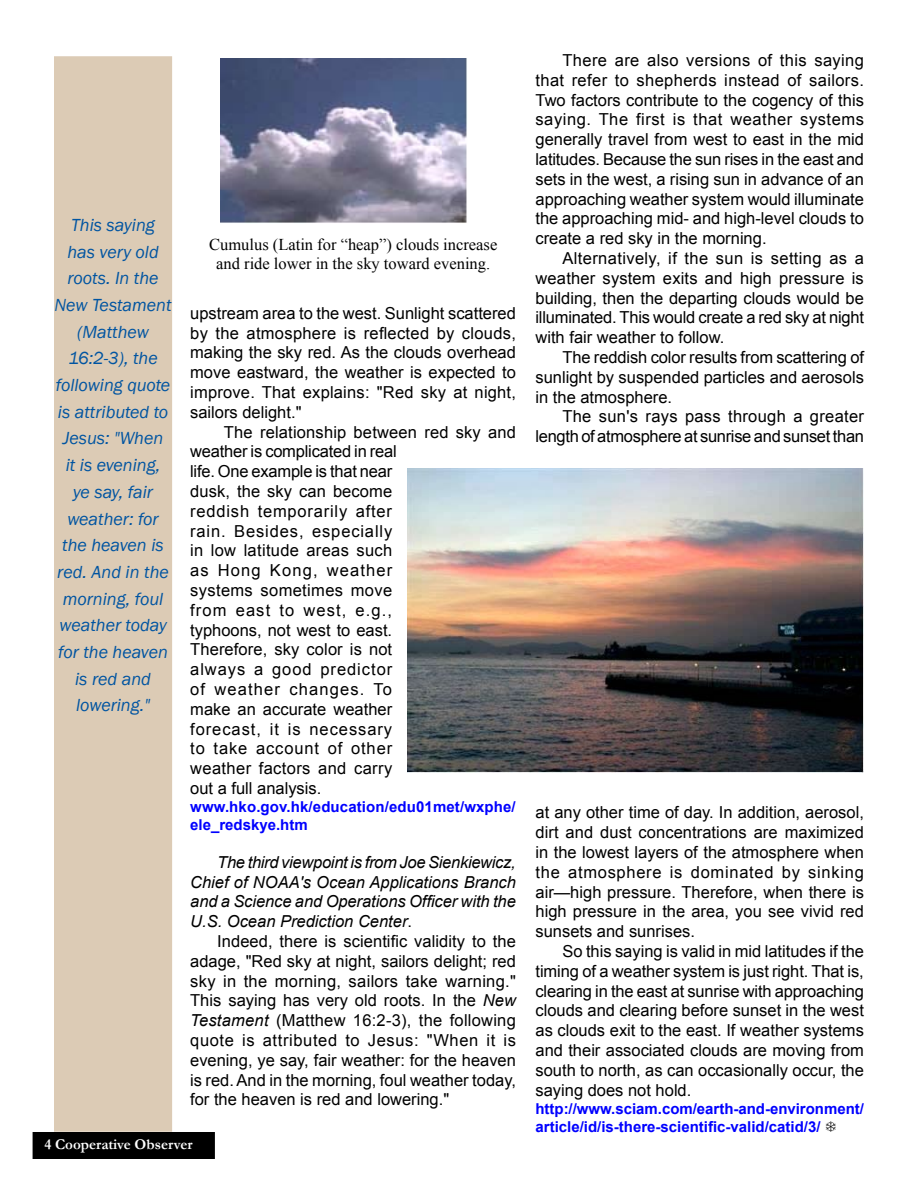
<style>
.page{position:relative;width:918px;height:1188px;background:#fff}
.page>*{position:absolute;margin:0;border:0;box-sizing:border-box;transform-origin:0 0}
.t1{font:italic 18px/26.7px "Franklin Gothic";color:#0054a1;text-align:center}
.t2{font:16.5px/19.8px "Arial";color:#000;text-align:justify}
.t3{font:16.5px/19.8px "Arial";letter-spacing:.02em;color:#000}
.t4{font:italic 16.5px/19.8px "Arial";letter-spacing:-.005em;color:#000;text-align:justify}
.t5{font:16.5px/19.8px "Arial";letter-spacing:-.02em;color:#000;text-align:right}
.t6{font:16.5px/19.8px "Times New Roman";color:#000;text-align:center}
.t7{font:700 15px/18px "Arial";color:#00f}
.t8{font:700 15px "Garamond";color:#fff}
.s1{font-style:normal}
.s2{font-style:italic}
</style>
<div class="page">
<div style="left:33px;top:1133px;width:181px;height:25px;background:#000"></div>
<div style="left:33px;top:1132px;width:182px;height:27px;border:2px solid #000"></div>
<img style="left:221px;top:59px;width:246px;height:164px">
<img style="left:407px;top:468px;width:457px;height:304px">
<div style="left:55px;top:57px;width:116px;height:1074px;background:#dccbb5"></div>
<div style="left:54px;top:56px;width:118px;height:1076px;border:2px solid #dccbb5"></div>
<p class="t1" style="left:54px;top:212px;width:119px">This saying<br>has very old roots. In the<br>New Testament (Matthew<br>16:2-3), the following quote is attributed to<br>Jesus: "When<br>it is evening,<br>ye say, fair weather: for the heaven is red. And in the morning, foul weather today for the heaven is red and lowering."</p>
<p class="t6" style="left:209px;top:234px;width:290px">Cumulus (Latin for “heap”) clouds increase and ride lower in the sky toward evening.</p>
<p class="t2" style="left:190px;top:303px;width:327px">upstream area to the west. Sunlight scattered by the atmosphere is reflected by clouds, making the sky red. As the clouds overhead move eastward, the weather is expected to improve. That explains: "Red sky at night, sailors delight."</p>
<p class="t3" style="left:190px;top:422px;width:327px;text-indent:34px">The relationship between red sky and weather is complicated in real<br>life. One example is that near<br>dusk, the sky can become<br>reddish temporarily after<br>rain. Besides, especially<br>in low latitude areas such<br>as Hong Kong, weather<br>systems sometimes move<br>from east to west, e.g.,<br>typhoons, not west to east.<br>Therefore, sky color is not<br>always a good predictor<br>of weather changes. To<br>make an accurate weather<br>forecast, it is necessary<br>to take account of other<br>weather factors and carry<br>out a full analysis.</p>
<p class="t7" style="left:190px;top:798px;width:327px">www.hko.gov.hk/education/edu01met/wxphe/ ele_redskye.htm</p>
<p class="t4" style="left:190px;top:852px;width:327px;text-indent:27px">The third viewpoint is from Joe Sienkiewicz, Chief of NOAA's Ocean Applications Branch and a Science and Operations Officer with the U.S. Ocean Prediction Center<span class="s1">.</span></p>
<p class="t2" style="left:190px;top:932px;width:327px;text-indent:27px">Indeed, there is scientific validity to the adage, "Red sky at night, sailors delight; red sky in the morning, sailors take warning." This saying has very old roots. In the <span class="s2">New Testament</span> (Matthew 16:2-3), the following quote is attributed to Jesus: "When it is evening, ye say, fair weather: for the heaven is red. And in the morning, foul weather today, for the heaven is red and lowering."</p>
<p class="t8" style="left:55px;top:1134px;width:139px">Cooperative Observer</p>
<p class="t2" style="left:536px;top:50px;width:330px;text-indent:27px">There are also versions of this saying that refer to shepherds instead of sailors.<br>Two factors contribute to the cogency of this saying. The first is that weather systems generally travel from west to east in the mid latitudes. Because the sun rises in the east and sets in the west, a rising sun in advance of an approaching weather system would illuminate the approaching mid- and high-level clouds to create a red sky in the morning.</p>
<p class="t2" style="left:536px;top:248px;width:330px;text-indent:27px">Alternatively, if the sun is setting as a weather system exits and high pressure is building, then the departing clouds would be illuminated. This would create a red sky at night with fair weather to follow.</p>
<p class="t2" style="left:536px;top:347px;width:330px;text-indent:27px">The reddish color results from scattering of sunlight by suspended particles and aerosols in the atmosphere.</p>
<p class="t5" style="left:536px;top:407px;width:330px">The sun's rays pass through a greater length of atmosphere at sunrise and sunset than</p>
<p class="t2" style="left:536px;top:803px;width:330px">at any other time of day. In addition, aerosol, dirt and dust concentrations are maximized in the lowest layers of the atmosphere when the atmosphere is dominated by sinking air—high pressure. Therefore, when there is high pressure in the area, you see vivid red sunsets and sunrises.</p>
<p class="t2" style="left:536px;top:941px;width:330px;text-indent:27px">So this saying is valid in mid latitudes if the timing of a weather system is just right. That is, clearing in the east at sunrise with approaching clouds and clearing before sunset in the west as clouds exit to the east. If weather systems and their associated clouds are moving from south to north, as can occasionally occur, the saying does not hold.</p>
<p class="t7" style="left:536px;top:1100px;width:330px">http://www.sciam.com/earth-and-environment/ article/id/is-there-scientific-valid/catid/3/</p>
</div>
